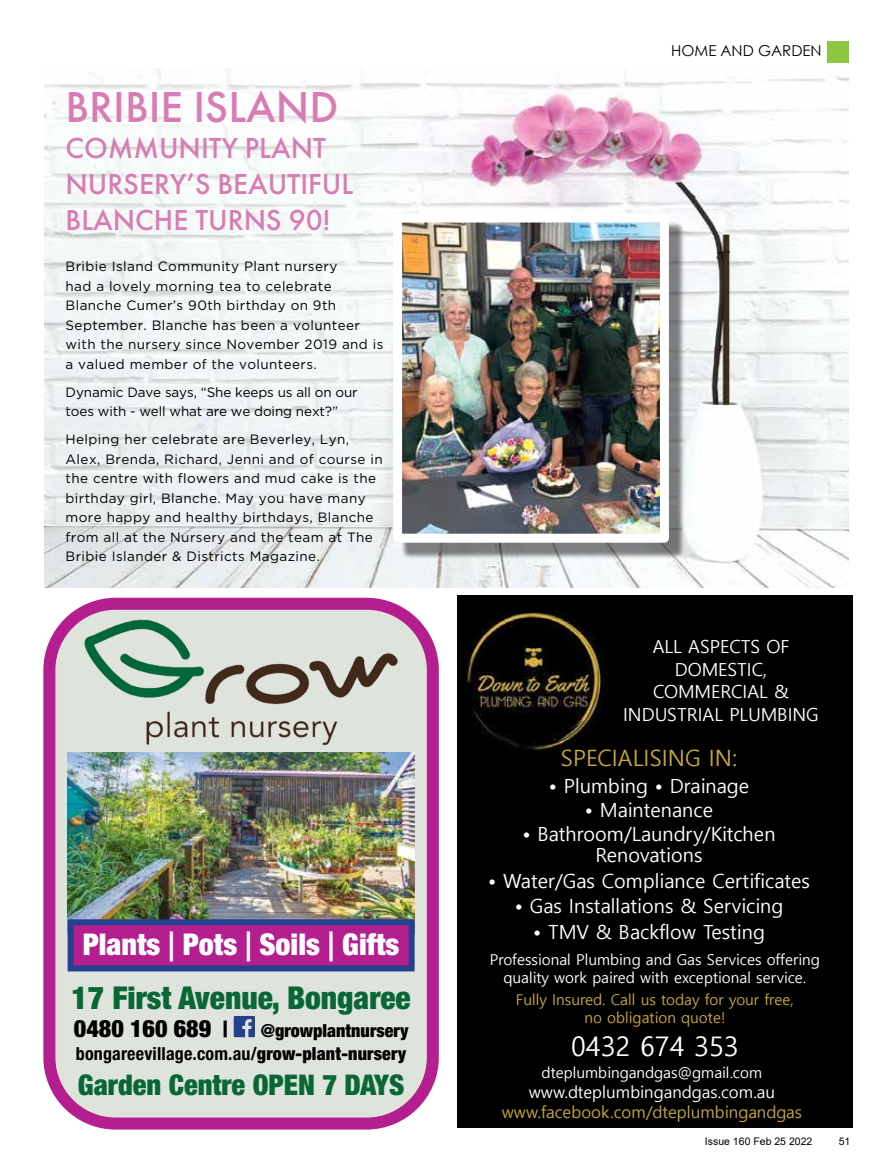
<style>
.page{position:relative;width:893px;height:1170px;background:#fff}
.page>*{position:absolute;margin:0;border:0;box-sizing:border-box;transform-origin:0 0}
.t1{font:500 45px "Futura PT";color:#d77db3}
.t2{font:900 condensed 31.5px "Helvetica Neue LT Std";color:#086735}
.t3{font:500 30px/36px "Futura PT";color:#d77db3}
.t4{font:900 condensed 30px "Helvetica Neue LT Std";color:#fff}
.t5{font:900 condensed 28.5px "Helvetica Neue LT Std";color:#086735}
.t6{font:27px "Malgun Gothic";color:#fff}
.t7{font:900 condensed 24px "Helvetica Neue LT Std";color:#000}
.t8{font:22.5px "Malgun Gothic";color:#c8aa39}
.t9{font:19.5px/21px "Malgun Gothic";color:#fff;text-align:center}
.t10{font:900 condensed 18px/22.5px "Helvetica Neue LT Std";color:#000;text-align:right}
.t11{font:18px/22.5px "Malgun Gothic";color:#fff;text-align:center}
.t12{font:16.5px "Malgun Gothic";color:#c8aa39}
.t13{font:16.5px "Malgun Gothic";color:#fff}
.t14{font:15px/18px "Malgun Gothic";color:#fff;text-align:center}
.t15{font:15px/18px "Malgun Gothic";color:#c8aa39;text-align:center}
.t16{font:15px "Century Gothic";color:#000}
.t17{font:13.5px/19.5px "Gotham";letter-spacing:.03em;color:#000}
.t18{font:13.5px/19.5px "Gotham";letter-spacing:-.01em;color:#000}
.t19{font:10.5px "Arial";color:#000}
.s1{font-weight:700;font-stretch:normal}
.s2{font-size:22.5px}
.s3{font-weight:700}
</style>
<div class="page">
<div style="left:457px;top:595px;width:396px;height:532px;background:#000"></div>
<div style="left:828px;top:41px;width:21px;height:21px;background:#8dc63f"></div>
<div style="left:49px;top:603px;width:384px;height:520px;background:#dee3db;border-radius:66px"></div>
<div style="left:43px;top:597px;width:396px;height:532px;border:12px solid #b41e8e;border-radius:66px"></div>
<svg style="left:234px;top:1016px;width:21px;height:21px"></svg>
<img style="left:80px;top:614px;width:323px;height:132px">
<img style="left:68px;top:752px;width:347px;height:167px">
<div style="left:71px;top:922px;width:341px;height:46px;background:#b41e8e"></div>
<div style="left:68px;top:919px;width:347px;height:52px;border:6px solid #25408f"></div>
<img style="left:45px;top:68px;width:804px;height:519px">
<div style="left:400px;top:221px;width:286px;height:338px;background:#000;opacity:.49"></div>
<img style="left:403px;top:223px;width:256px;height:309px">
<div style="left:393px;top:213px;width:276px;height:329px;border:9px solid #fff"></div>
<h1 class="t1" style="left:66px;top:80px;width:274px">BRIBIE ISLAND</h1>
<h3 class="t3" style="left:66px;top:130px;width:289px">COMMUNITY PLANT<br>NURSERY’S BEAUTIFUL<br>BLANCHE TURNS 90!</h3>
<p class="t17" style="left:66px;top:256px;width:319px">Bribie Island Community Plant nursery<br>had a lovely morning tea to celebrate Blanche Cumer’s 90th birthday on 9th September. Blanche has been a volunteer with the nursery since November 2019 and is a valued member of the volunteers.</p>
<p class="t18" style="left:66px;top:382px;width:294px">Dynamic Dave says, “She keeps us all on our toes with - well what are we doing next?”</p>
<p class="t17" style="left:66px;top:429px;width:319px">Helping her celebrate are Beverley, Lyn, Alex, Brenda, Richard, Jenni and of course in the centre with flowers and mud cake is the birthday girl, Blanche. May you have many more happy and healthy birthdays, Blanche from all at the Nursery and the team at The Bribie Islander &amp; Districts Magazine.</p>
<h3 class="t4" style="left:83px;top:925px;width:318px">Plants <span class="s1">|</span> Pots <span class="s1">|</span> Soils <span class="s1">|</span> Gifts</h3>
<h2 class="t2" style="left:71px;top:977px;width:341px">17 First Avenue, Bongaree</h2>
<h3 class="t7" style="left:74px;top:1013px;width:155px">0480 160 689 <span class="s2">|</span></h3>
<h3 class="t10" style="left:76px;top:1019px;width:334px">@growplantnursery <span class="s3">bongareevillage.com.au/</span>grow-plant-nursery</h3>
<h3 class="t5" style="left:78px;top:1067px;width:328px">Garden Centre OPEN 7 DAYS</h3>
<p class="t16" style="left:671px;top:40px;width:152px">HOME AND GARDEN</p>
<h3 class="t11" style="left:623px;top:635px;width:197px">ALL ASPECTS OF<br>DOMESTIC,<br>COMMERCIAL &amp;<br>INDUSTRIAL PLUMBING</h3>
<h3 class="t8" style="left:561px;top:745px;width:178px">SPECIALISING IN:</h3>
<h3 class="t9" style="left:549px;top:775px;width:202px">• Plumbing • Drainage</h3>
<h3 class="t9" style="left:585px;top:799px;width:130px">• Maintenance</h3>
<h3 class="t9" style="left:522px;top:823px;width:255px">• Bathroom/Laundry/Kitchen<br>Renovations</h3>
<h3 class="t9" style="left:488px;top:870px;width:323px">• Water/Gas Compliance Certificates</h3>
<h3 class="t9" style="left:515px;top:896px;width:270px">• Gas Installations &amp; Servicing</h3>
<h3 class="t9" style="left:533px;top:921px;width:233px">• TMV &amp; Backflow Testing</h3>
<p class="t14" style="left:490px;top:950px;width:331px">Professional Plumbing and Gas Services offering quality work paired with exceptional service.</p>
<p class="t15" style="left:516px;top:990px;width:279px">Fully Insured. Call us today for your free, no obligation quote!</p>
<h3 class="t6" style="left:571px;top:1030px;width:169px">0432 674 353</h3>
<p class="t14" style="left:542px;top:1063px;width:222px">dteplumbingandgas@gmail.com</p>
<p class="t13" style="left:529px;top:1082px;width:248px">www.dteplumbingandgas.com.au</p>
<p class="t12" style="left:502px;top:1101px;width:302px">www.facebook.com/dteplumbingandgas</p>
<p class="t19" style="left:705px;top:1134px;width:109px">Issue 160 Feb 25 2022</p>
<p class="t19" style="left:839px;top:1134px;width:13px">51</p>
</div>
